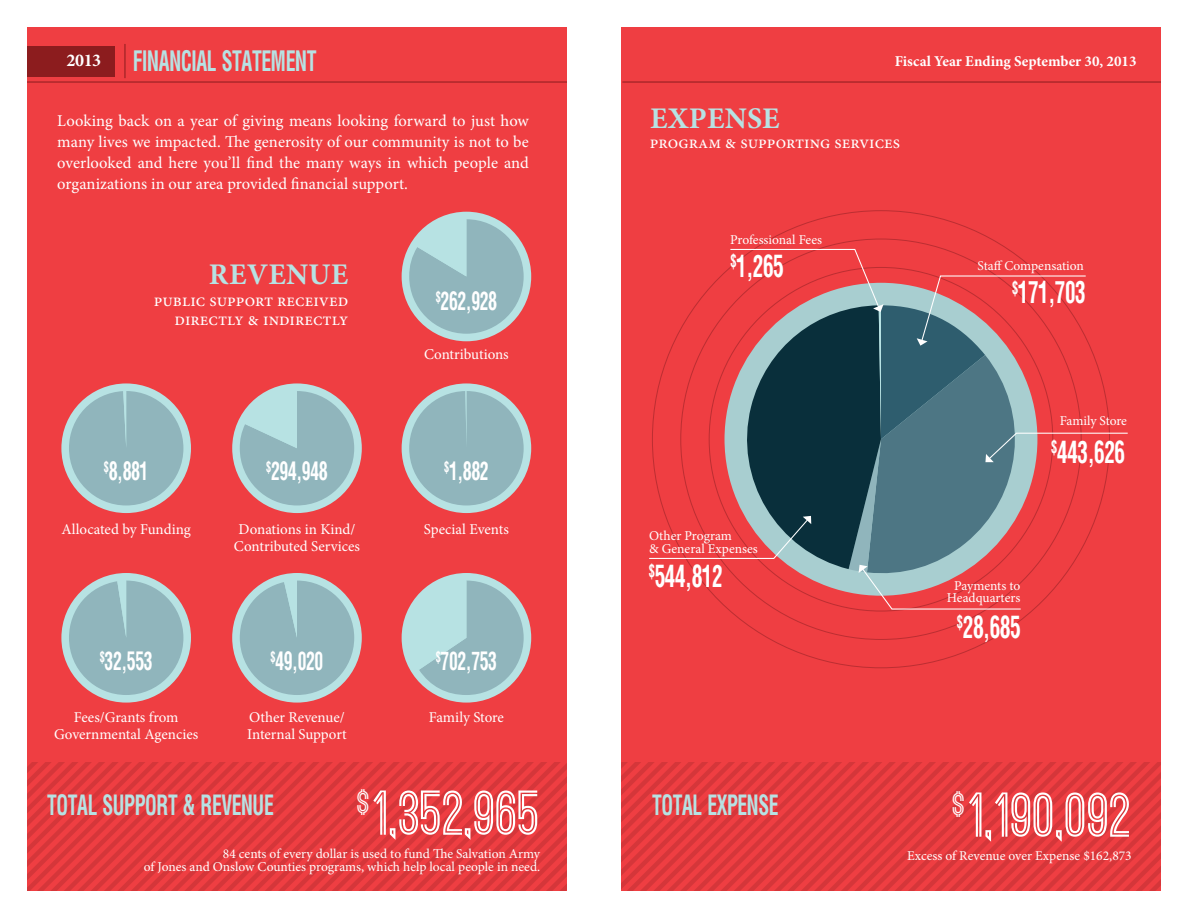
<style>
.page{position:relative;width:1188px;height:918px;background:#fff}
.page>*{position:absolute;margin:0;border:0;box-sizing:border-box;transform-origin:0 0}
.t1{font:700 60px "Ostrich Sans";color:#fff}
.t2{font:700 30px "Minion Pro";letter-spacing:.075em;color:#b7e2e3}
.t3{font:700 29.7px "Arena Condensed";letter-spacing:-.025em;color:#fff;scale:.71 1}
.t4{font:700 27.45px "Arena Condensed";letter-spacing:-.025em;color:#b7e2e3;scale:.71 1}
.t5{font:700 27.3px "Arena Condensed";letter-spacing:-.025em;color:#b7e2e3;scale:.71 1}
.t6{font:700 24.75px "Arena Condensed";letter-spacing:-.025em;color:#fff;scale:.71 1}
.t7{font:18px/19.6px "Minion Pro";color:#fff;text-align:right}
.t8{font:700 18px "Minion Pro";color:#fff}
.t9{font:16.5px/21px "Minion Pro";letter-spacing:.01em;color:#fff;text-align:justify}
.t10{font:15px/16.5px "Minion Pro";letter-spacing:-.01em;color:#fff;text-align:center}
.t11{font:700 15px "Minion Pro";color:#fff}
.t12{font:13.5px/12.8px "Minion Pro";color:#fff;text-align:right}
</style>
<div class="page">
<div style="left:27px;top:27px;width:540px;height:864px;background:#ef3e42"></div>
<div style="left:232px;top:383px;width:130px;height:130px;background:#b7e2e3;border-radius:50%"></div>
<div style="left:402px;top:383px;width:129px;height:130px;background:#b7e2e3;border-radius:50%"></div>
<div style="left:402px;top:573px;width:129px;height:130px;background:#b7e2e3;border-radius:50%"></div>
<div style="left:232px;top:573px;width:130px;height:130px;background:#b7e2e3;border-radius:50%"></div>
<div style="left:61px;top:573px;width:130px;height:130px;background:#b7e2e3;border-radius:50%"></div>
<div style="left:61px;top:383px;width:130px;height:130px;background:#b7e2e3;border-radius:50%"></div>
<div style="left:402px;top:212px;width:129px;height:129px;background:#b7e2e3;border-radius:50%"></div>
<div style="left:621px;top:27px;width:540px;height:864px;background:#ef3e42"></div>
<hr style="left:125px;top:44px;width:1px;height:34px;background:#8c1c1e">
<hr style="left:27px;top:82px;width:540px;height:1px;background:#8c1c1e">
<div style="left:27px;top:46px;width:87px;height:30px;background:#8c1c1e"></div>
<hr style="left:622px;top:82px;width:539px;height:1px;background:#8c1c1e">
<svg style="left:409px;top:219px;width:115px;height:115px"></svg>
<div style="left:69px;top:391px;width:114px;height:114px;background:#90b5bc;border-radius:57px"></div>
<svg style="left:123px;top:391px;width:3px;height:51px"></svg>
<svg style="left:240px;top:391px;width:114px;height:114px"></svg>
<div style="left:409px;top:391px;width:115px;height:114px;background:#90b5bc;border-radius:57px"></div>
<svg style="left:465px;top:391px;width:1px;height:25px"></svg>
<svg style="left:69px;top:581px;width:114px;height:114px"></svg>
<svg style="left:240px;top:581px;width:114px;height:114px"></svg>
<svg style="left:401px;top:581px;width:123px;height:114px"></svg>
<svg style="left:27px;top:762px;width:540px;height:129px"></svg>
<svg style="left:621px;top:762px;width:540px;height:129px"></svg>
<svg style="left:649px;top:248px;width:479px;height:362px"></svg>
<h3 class="t8" style="left:67px;top:48px;width:36px">2013</h3>
<h3 class="t4" style="left:133px;top:44px;width:259px">FINANCIAL STATEMENT</h3>
<p class="t11" style="left:895px;top:51px;width:243px">Fiscal Year Ending September 30, 2013</p>
<p class="t9" style="left:57px;top:110px;width:473px">Looking back on a year of giving means looking forward to just how many lives we impacted. The generosity of our community is not to be overlooked and here you’ll find the many ways in which people and organizations in our area provided financial support.</p>
<h2 class="t2" style="left:209px;top:253px;width:139px">Revenue</h2>
<h3 class="t7" style="left:154px;top:290px;width:196px">public support received directly &amp; indirectly</h3>
<h3 class="t6" style="left:436px;top:286px;width:88px"><sup>$</sup>262,928</h3>
<p class="t10" style="left:424px;top:346px;width:86px">Contributions</p>
<h3 class="t6" style="left:104px;top:456px;width:64px"><sup>$</sup>8,881</h3>
<h3 class="t6" style="left:266px;top:456px;width:88px"><sup>$</sup>294,948</h3>
<h3 class="t6" style="left:444px;top:456px;width:64px"><sup>$</sup>1,882</h3>
<p class="t10" style="left:62px;top:521px;width:131px">Allocated by Funding</p>
<p class="t10" style="left:234px;top:521px;width:128px">Donations in Kind/<br>Contributed Services</p>
<p class="t10" style="left:424px;top:521px;width:87px">Special Events</p>
<h3 class="t6" style="left:100px;top:646px;width:76px"><sup>$</sup>32,553</h3>
<p class="t10" style="left:54px;top:710px;width:146px">Fees/Grants from<br>Governmental Agencies</p>
<h3 class="t6" style="left:270px;top:646px;width:76px"><sup>$</sup>49,020</h3>
<p class="t10" style="left:247px;top:710px;width:101px;text-align:left">Other Revenue/<br>Internal Support</p>
<h3 class="t6" style="left:436px;top:646px;width:88px"><sup>$</sup>702,753</h3>
<p class="t10" style="left:429px;top:710px;width:77px">Family Store</p>
<h3 class="t5" style="left:47px;top:788px;width:321px">TOTAL SUPPORT &amp; REVENUE</h3>
<h1 class="t1" style="left:357px;top:790px;width:185px"><sup>$</sup>1,352,965</h1>
<p class="t12" style="left:144px;top:848px;width:398px">84 cents of every dollar is used to fund The Salvation Army<br>of Jones and Onslow Counties programs, which help local people in need.</p>
<h2 class="t2" style="left:650px;top:97px;width:114px">Expense</h2>
<h3 class="t7" style="left:650px;top:132px;width:252px">program &amp; supporting services</h3>
<p class="t12" style="left:730px;top:233px;width:94px">Professional Fees</p>
<h3 class="t3" style="left:730px;top:248px;width:77px"><sup>$</sup>1,265</h3>
<p class="t12" style="left:649px;top:530px;width:110px;text-align:left">Other Program<br>&amp; General Expenses</p>
<h3 class="t3" style="left:649px;top:558px;width:106px"><sup>$</sup>544,812</h3>
<p class="t12" style="left:978px;top:259px;width:108px">Staff Compensation</p>
<h3 class="t3" style="left:1012px;top:274px;width:106px"><sup>$</sup>171,703</h3>
<p class="t12" style="left:1060px;top:415px;width:69px">Family Store</p>
<h3 class="t3" style="left:1051px;top:434px;width:106px"><sup>$</sup>443,626</h3>
<p class="t12" style="left:947px;top:579px;width:75px;text-align:center">Payments to<br>Headquarters</p>
<h3 class="t3" style="left:957px;top:609px;width:91px"><sup>$</sup>28,685</h3>
<h3 class="t5" style="left:652px;top:788px;width:180px">TOTAL EXPENSE</h3>
<h1 class="t1" style="left:953px;top:792px;width:180px"><sup>$</sup>1,190,092</h1>
<p class="t12" style="left:907px;top:849px;width:226px">Excess of Revenue over Expense $162,873</p>
</div>
